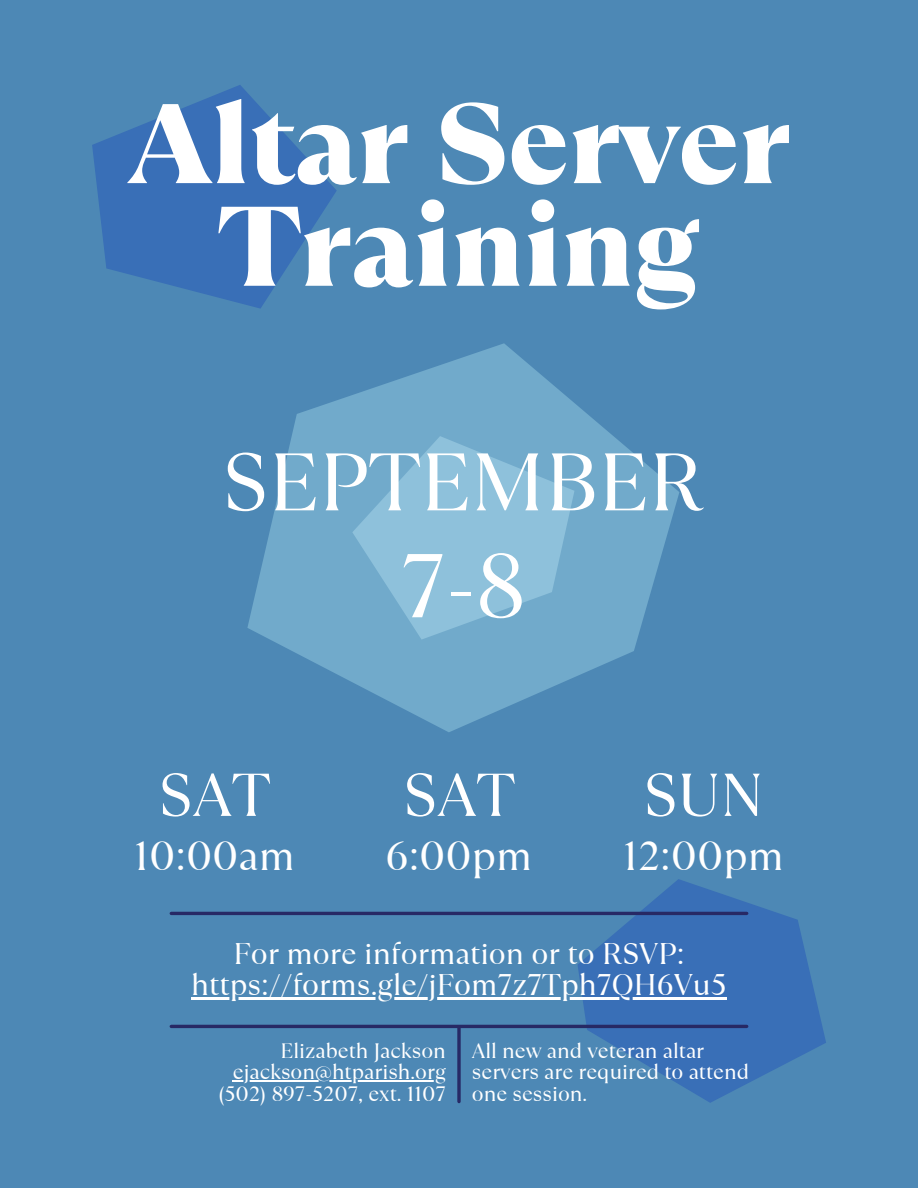
<style>
.page{position:relative;width:918px;height:1188px;background:#4d88b5}
.page>*{position:absolute;margin:0;border:0;box-sizing:border-box;transform-origin:0 0}
.t1{font:900 112.95px/102.6px "TT Ramillas";color:#fff;text-align:center}
.t2{font:90.3px "TT Ramillas";color:#fff}
.t3{font:81.3px "TT Ramillas";color:#fff}
.t4{font:60.3px "TT Ramillas";color:#fff}
.t5{font:40.8px "TT Ramillas";color:#fff}
.t6{font:29.85px "TT Ramillas";color:#fff}
.t7{font:20.85px/21.3px "TT Ramillas";color:#fff}
</style>
<div class="page">
<svg style="left:578px;top:879px;width:248px;height:224px;fill:#396fb7"></svg>
<hr style="left:171px;top:912px;width:576px;height:3px;background:#272965">
<svg style="left:92px;top:85px;width:245px;height:224px;fill:#396fb7"></svg>
<svg style="left:247px;top:343px;width:432px;height:389px;fill:#71aacb"></svg>
<svg style="left:352px;top:436px;width:222px;height:204px;background:#83b8d4"></svg>
<hr style="left:233px;top:1081px;width:213px;height:1px;background:#fff">
<hr style="left:191px;top:997px;width:536px;height:2px;background:#fff">
<hr style="left:171px;top:1025px;width:576px;height:3px;background:#272965">
<svg style="left:457px;top:1028px;width:4px;height:74px"></svg>
<h4 class="t1" style="left:129px;top:93px;width:661px">Altar Server<br>Training</h4>
<p class="t3" style="left:222px;top:426px;width:483px">SEPTEMBER</p>
<h4 class="t4" style="left:159px;top:753px;width:113px">SAT</h4>
<h4 class="t5" style="left:134px;top:828px;width:162px">10:00am</h4>
<p class="t2" style="left:401px;top:523px;width:126px">7-8</p>
<h5 class="t4" style="left:403px;top:753px;width:113px">SAT</h5>
<h5 class="t5" style="left:386px;top:828px;width:148px">6:00pm</h5>
<h5 class="t4" style="left:643px;top:753px;width:122px">SUN</h5>
<p class="t5" style="left:623px;top:828px;width:162px">12:00pm</p>
<h2 class="t6" style="left:233px;top:933px;width:453px">For more information or to RSVP:</h2>
<h3 class="t6" style="left:191px;top:964px;width:537px">https://forms.gle/jFom7z7Tph7QH6Vu5</h3>
<h1 class="t7" style="left:281px;top:1040px;width:167px">Elizabeth Jackson</h1>
<p class="t7" style="left:233px;top:1062px;width:215px">ejackson@htparish.org</p>
<p class="t7" style="left:218px;top:1083px;width:229px">(502) 897-5207, ext. 1107</p>
<h6 class="t7" style="left:472px;top:1040px;width:279px">All new and veteran altar servers are required to attend one session.</h6>
</div>
